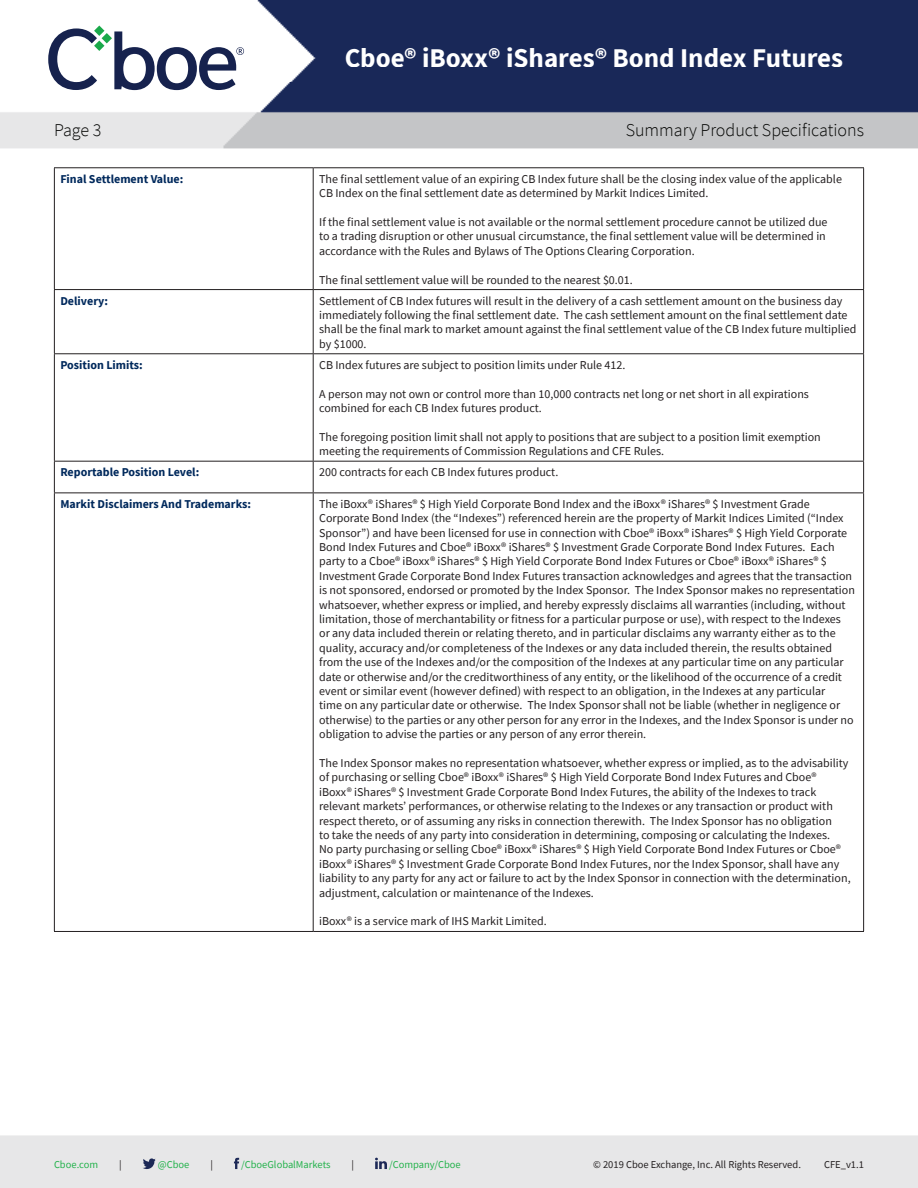
<style>
.page{position:relative;width:918px;height:1188px;background:#fff}
.page>*{position:absolute;margin:0;border:0;box-sizing:border-box;transform-origin:0 0}
.t1{font:700 27px "Source Sans Pro";color:#fff}
.t2{font:300 18px "Source Sans Pro";color:#040503}
.t3{font:12px/14.4px "Source Sans Pro";color:#231f20}
.t4{font:700 12px "Source Sans Pro";color:#00295c}
.t5{font:10.5px "Source Sans Pro";color:#231f20}
.t6{font:10.5px "Source Sans Pro";color:#23b24b}
</style>
<div class="page">
<img style="left:0;top:0;width:918px;height:1188px">
<svg style="left:143px;top:1158px;width:13px;height:11px"></svg>
<svg style="left:234px;top:1158px;width:5px;height:11px"></svg>
<svg style="left:375px;top:1158px;width:12px;height:11px"></svg>
<hr style="left:54px;top:167px;width:259px;height:1px;background:#231f20">
<hr style="left:54px;top:168px;width:1px;height:121px;background:#231f20">
<hr style="left:313px;top:167px;width:551px;height:1px;background:#231f20">
<hr style="left:313px;top:168px;width:1px;height:121px;background:#231f20">
<hr style="left:863px;top:168px;width:1px;height:121px;background:#231f20">
<hr style="left:54px;top:289px;width:259px;height:1px;background:#231f20">
<hr style="left:54px;top:290px;width:1px;height:63px;background:#231f20">
<hr style="left:313px;top:289px;width:551px;height:1px;background:#231f20">
<hr style="left:313px;top:290px;width:1px;height:63px;background:#231f20">
<hr style="left:863px;top:290px;width:1px;height:63px;background:#231f20">
<hr style="left:54px;top:353px;width:259px;height:1px;background:#231f20">
<hr style="left:54px;top:354px;width:1px;height:107px;background:#231f20">
<hr style="left:313px;top:353px;width:551px;height:1px;background:#231f20">
<hr style="left:313px;top:354px;width:1px;height:107px;background:#231f20">
<hr style="left:863px;top:354px;width:1px;height:107px;background:#231f20">
<hr style="left:54px;top:461px;width:259px;height:1px;background:#231f20">
<hr style="left:54px;top:462px;width:1px;height:30px;background:#231f20">
<hr style="left:313px;top:461px;width:551px;height:1px;background:#231f20">
<hr style="left:313px;top:462px;width:1px;height:30px;background:#231f20">
<hr style="left:863px;top:462px;width:1px;height:30px;background:#231f20">
<hr style="left:54px;top:492px;width:259px;height:1px;background:#231f20">
<hr style="left:54px;top:493px;width:1px;height:438px;background:#231f20">
<hr style="left:313px;top:492px;width:551px;height:1px;background:#231f20">
<hr style="left:313px;top:493px;width:1px;height:438px;background:#231f20">
<hr style="left:863px;top:493px;width:1px;height:438px;background:#231f20">
<hr style="left:54px;top:931px;width:259px;height:1px;background:#231f20">
<hr style="left:313px;top:931px;width:551px;height:1px;background:#231f20">
<div style="left:0;top:0;width:251px;height:90px;background:#fff"></div>
<svg style="left:48px;top:26px;width:196px;height:64px"></svg>
<h1 class="t1" style="left:345px;top:39px;width:500px">Cboe® iBoxx® iShares® Bond Index Futures</h1>
<h2 class="t2" style="left:54px;top:119px;width:49px">Page 3</h2>
<h2 class="t2" style="left:626px;top:119px;width:240px">Summary Product Specifications</h2>
<p class="t4" style="left:60px;top:171px;width:124px">Final Settlement Value:</p>
<p class="t3" style="left:319px;top:172px;width:524px">The final settlement value of an expiring CB Index future shall be the closing index value of the applicable<br>CB Index on the final settlement date as determined by Markit Indices Limited.</p>
<p class="t3" style="left:319px;top:215px;width:510px">If the final settlement value is not available or the normal settlement procedure cannot be utilized due to a trading disruption or other unusual circumstance, the final settlement value will be determined in accordance with the Rules and Bylaws of The Options Clearing Corporation.</p>
<p class="t3" style="left:319px;top:272px;width:315px">The final settlement value will be rounded to the nearest $0.01.</p>
<p class="t4" style="left:60px;top:292px;width:49px">Delivery:</p>
<p class="t3" style="left:319px;top:293px;width:539px">Settlement of CB Index futures will result in the delivery of a cash settlement amount on the business day immediately following the final settlement date. The cash settlement amount on the final settlement date shall be the final mark to market amount against the final settlement value of the CB Index future multiplied by $1000.</p>
<p class="t4" style="left:60px;top:357px;width:84px">Position Limits:</p>
<p class="t3" style="left:319px;top:358px;width:308px">CB Index futures are subject to position limits under Rule 412.</p>
<p class="t3" style="left:319px;top:386px;width:491px">A person may not own or control more than 10,000 contracts net long or net short in all expirations combined for each CB Index futures product.</p>
<p class="t3" style="left:319px;top:430px;width:503px">The foregoing position limit shall not apply to positions that are subject to a position limit exemption meeting the requirements of Commission Regulations and CFE Rules.</p>
<p class="t4" style="left:60px;top:464px;width:140px">Reportable Position Level:</p>
<p class="t3" style="left:319px;top:465px;width:241px">200 contracts for each CB Index futures product.</p>
<p class="t4" style="left:60px;top:496px;width:192px">Markit Disclaimers And Trademarks:</p>
<p class="t3" style="left:319px;top:497px;width:537px">The iBoxx® iShares® $ High Yield Corporate Bond Index and the iBoxx® iShares® $ Investment Grade Corporate Bond Index (the “Indexes”) referenced herein are the property of Markit Indices Limited (“Index Sponsor”) and have been licensed for use in connection with Cboe® iBoxx® iShares® $ High Yield Corporate Bond Index Futures and Cboe® iBoxx® iShares® $ Investment Grade Corporate Bond Index Futures. Each party to a Cboe® iBoxx® iShares® $ High Yield Corporate Bond Index Futures or Cboe® iBoxx® iShares® $ Investment Grade Corporate Bond Index Futures transaction acknowledges and agrees that the transaction is not sponsored, endorsed or promoted by the Index Sponsor. The Index Sponsor makes no representation whatsoever, whether express or implied, and hereby expressly disclaims all warranties (including, without limitation, those of merchantability or fitness for a particular purpose or use), with respect to the Indexes<br>or any data included therein or relating thereto, and in particular disclaims any warranty either as to the quality, accuracy and/or completeness of the Indexes or any data included therein, the results obtained from the use of the Indexes and/or the composition of the Indexes at any particular time on any particular date or otherwise and/or the creditworthiness of any entity, or the likelihood of the occurrence of a credit event or similar event (however defined) with respect to an obligation, in the Indexes at any particular<br>time on any particular date or otherwise. The Index Sponsor shall not be liable (whether in negligence or otherwise) to the parties or any other person for any error in the Indexes, and the Index Sponsor is under no obligation to advise the parties or any person of any error therein.</p>
<p class="t3" style="left:319px;top:756px;width:533px">The Index Sponsor makes no representation whatsoever, whether express or implied, as to the advisability of purchasing or selling Cboe® iBoxx® iShares® $ High Yield Corporate Bond Index Futures and Cboe® iBoxx® iShares® $ Investment Grade Corporate Bond Index Futures, the ability of the Indexes to track relevant markets’ performances, or otherwise relating to the Indexes or any transaction or product with respect thereto, or of assuming any risks in connection therewith. The Index Sponsor has no obligation<br>to take the needs of any party into consideration in determining, composing or calculating the Indexes.<br>No party purchasing or selling Cboe® iBoxx® iShares® $ High Yield Corporate Bond Index Futures or Cboe® iBoxx® iShares® $ Investment Grade Corporate Bond Index Futures, nor the Index Sponsor, shall have any liability to any party for any act or failure to act by the Index Sponsor in connection with the determination, adjustment, calculation or maintenance of the Indexes.</p>
<p class="t3" style="left:319px;top:914px;width:229px">iBoxx® is a service mark of IHS Markit Limited.</p>
<p class="t6" style="left:54px;top:1157px;width:46px">Cboe.com</p>
<p class="t5" style="left:119px;top:1157px;width:4px">|</p>
<p class="t6" style="left:158px;top:1157px;width:33px">@Cboe</p>
<p class="t5" style="left:210px;top:1157px;width:4px">|</p>
<p class="t6" style="left:241px;top:1157px;width:91px">/CboeGlobalMarkets</p>
<p class="t5" style="left:352px;top:1157px;width:4px">|</p>
<p class="t6" style="left:389px;top:1157px;width:73px">/Company/Cboe</p>
<p class="t5" style="left:593px;top:1157px;width:209px">© 2019 Cboe Exchange, Inc. All Rights Reserved.</p>
<p class="t5" style="left:824px;top:1157px;width:41px">CFE_v1.1</p>
</div>
